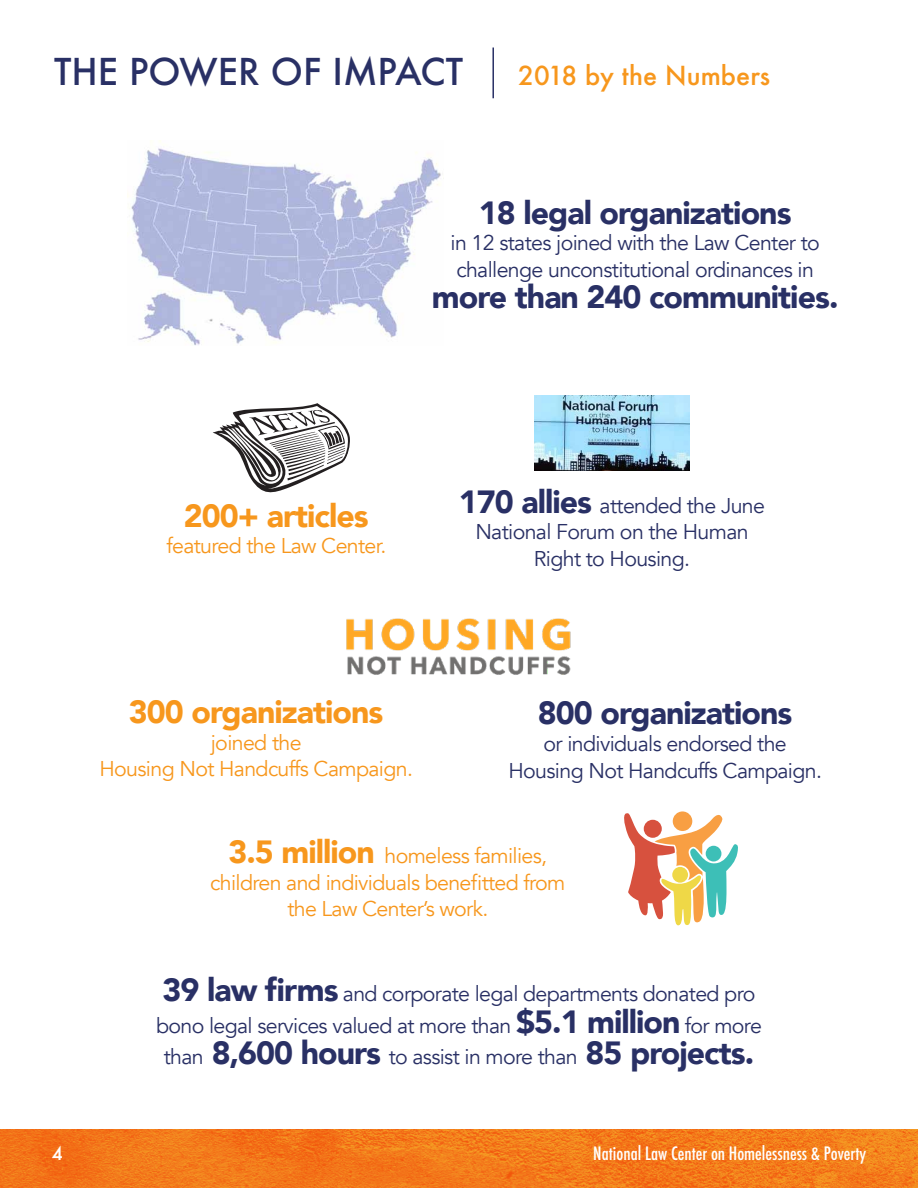
<style>
.page{position:relative;width:918px;height:1188px;background:#fff}
.page>*{position:absolute;margin:0;border:0;box-sizing:border-box;transform-origin:0 0}
.t1{font:500 36px "Futura";color:#293065}
.t2{font:900 32.1px "Avenir";letter-spacing:-.03em;color:#293065}
.t3{font:900 32.1px "Avenir";letter-spacing:-.03em;color:#f7971d}
.t4{font:500 25.5px "Futura";color:#f7971d}
.t5{font:21.3px/26.7px "Avenir";letter-spacing:-.03em;color:#293065;text-align:center}
.t6{font:21.3px/26.7px "Avenir";letter-spacing:-.03em;color:#f7971d;text-align:center}
.t7{font:500 condensed 18px "Futura";color:#fff}
.t8{font:500 18px "Futura";color:#fff}
.s1{font-weight:900;font-size:32.1px}
</style>
<div class="page">
<img style="left:0;top:1130px;width:918px;height:58px">
<img style="left:127px;top:140px;width:317px;height:206px">
<hr style="left:492px;top:48px;width:2px;height:50px;background:#293065">
<img style="left:346px;top:619px;width:225px;height:56px">
<img style="left:534px;top:395px;width:156px;height:75px">
<svg style="left:624px;top:811px;width:114px;height:114px"></svg>
<svg style="left:213px;top:403px;width:137px;height:90px"></svg>
<h1 class="t1" style="left:54px;top:47px;width:411px">THE POWER OF IMPACT</h1>
<p class="t4" style="left:518px;top:58px;width:253px">2018 by the Numbers</p>
<h2 class="t2" style="left:479px;top:185px;width:314px">18 legal organizations</h2>
<p class="t5" style="left:451px;top:230px;width:371px;text-align:left">in 12 states joined with the Law Center to challenge unconstitutional ordinances in</p>
<h2 class="t2" style="left:432px;top:270px;width:408px">more than 240 communities.</h2>
<h2 class="t3" style="left:184px;top:488px;width:186px">200+ articles</h2>
<p class="t6" style="left:166px;top:533px;width:221px">featured the Law Center.</p>
<p class="t5" style="left:459px;top:492px;width:308px"><span class="s1">170 allies</span> attended the June<br>National Forum on the Human<br>Right to Housing.</p>
<h2 class="t3" style="left:129px;top:684px;width:256px">300 organizations</h2>
<p class="t6" style="left:99px;top:729px;width:315px">joined the<br>Housing Not Handcuffs Campaign.</p>
<h2 class="t2" style="left:538px;top:686px;width:256px">800 organizations</h2>
<p class="t5" style="left:508px;top:731px;width:315px">or individuals endorsed the<br>Housing Not Handcuffs Campaign.</p>
<p class="t6" style="left:210px;top:843px;width:357px"><span class="s1">3.5 million</span> homeless families, children and individuals benefitted from the Law Center’s work.</p>
<p class="t5" style="left:156px;top:979px;width:607px;line-height:31.5px"><span class="s1">39 law firms</span> and corporate legal departments donated pro bono legal services valued at more than <span class="s1">$5.1 million</span> for more than <span class="s1">8,600 hours</span> to assist in more than <span class="s1">85 projects.</span></p>
<p class="t8" style="left:52px;top:1141px;width:13px">4</p>
<p class="t7" style="left:593px;top:1142px;width:274px">National Law Center on Homelessness &amp; Poverty</p>
</div>
